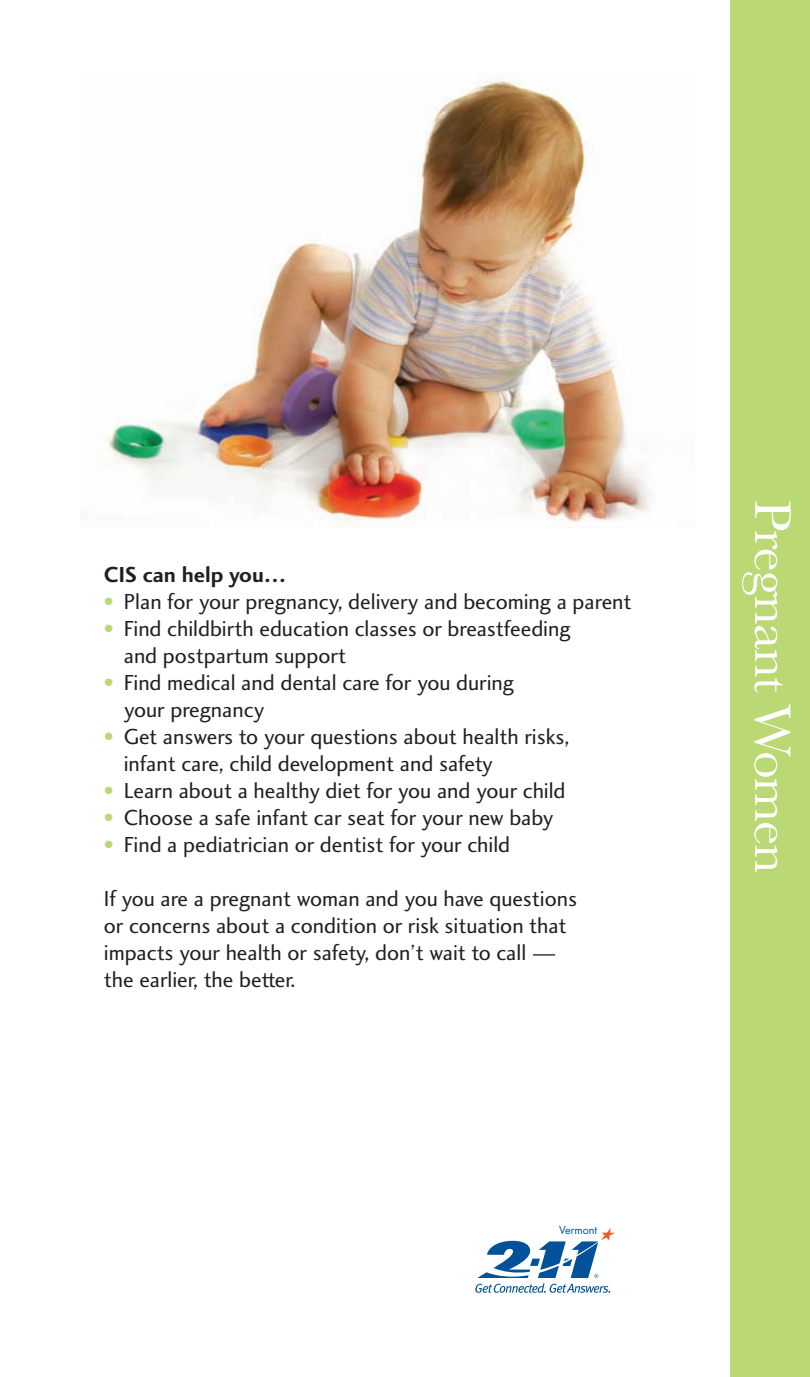
<style>
.page{position:relative;width:810px;height:1377px;background:#fff}
.page>*{position:absolute;margin:0;border:0;box-sizing:border-box;transform-origin:0 0}
.t1{font:53.1px "Baskerville";letter-spacing:-.025em;color:#fff;scale:1.05 1}
.t2{font:22.5px/27px "Charlotte Sans Book Plain";color:#231f20}
.t3{font:22.5px "Charlotte Sans Bold Plain";color:#231f20}
.t4{font:10.8px "Futura";color:#01529a}
.s1{color:#bad874}
</style>
<div class="page">
<div style="left:730px;top:0;width:80px;height:1377px;background:#bad874"></div>
<svg style="left:475px;top:1228px;width:140px;height:65px"></svg>
<img style="left:108px;top:78px;width:543px;height:444px">
<p class="t3" style="left:104px;top:566px;width:184px">CIS can help you…</p>
<p class="t2" style="left:104px;top:590px;width:529px"><span class="s1">•</span> Plan for your pregnancy, delivery and becoming a parent</p>
<p class="t2" style="left:124px;top:617px;width:448px;text-indent:-20px"><span class="s1">•</span> Find childbirth education classes or breastfeeding and postpartum support</p>
<p class="t2" style="left:124px;top:671px;width:392px;text-indent:-20px"><span class="s1">•</span> Find medical and dental care for you during your pregnancy</p>
<p class="t2" style="left:124px;top:725px;width:447px;text-indent:-20px"><span class="s1">•</span> Get answers to your questions about health risks, infant care, child development and safety</p>
<p class="t2" style="left:104px;top:779px;width:463px"><span class="s1">•</span> Learn about a healthy diet for you and your child</p>
<p class="t2" style="left:104px;top:806px;width:451px"><span class="s1">•</span> Choose a safe infant car seat for your new baby</p>
<p class="t2" style="left:104px;top:833px;width:408px"><span class="s1">•</span> Find a pediatrician or dentist for your child</p>
<p class="t2" style="left:104px;top:887px;width:475px">If you are a pregnant woman and you have questions or concerns about a condition or risk situation that impacts your health or safety, don’t wait to call — the earlier, the better.</p>
<p class="t4" style="left:559px;top:1225px;width:39px">Vermont</p>
<h1 class="t1" style="left:791px;top:499px;width:358px;rotate:90deg">Pregnant Women</h1>
</div>
